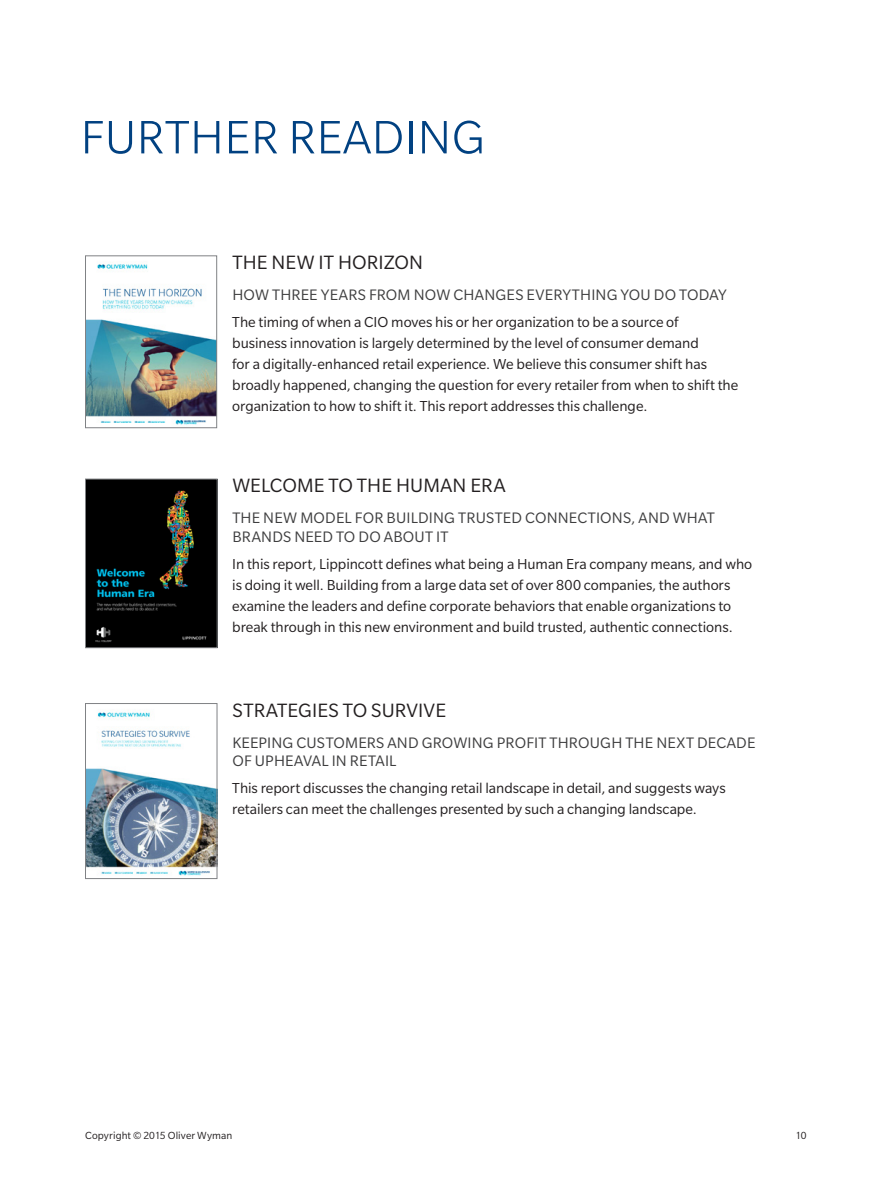
<style>
.page{position:relative;width:893px;height:1188px;background:#fff}
.page>*{position:absolute;margin:0;border:0;box-sizing:border-box;transform-origin:0 0}
.Bighead{font:300 51px "Slate Pro";letter-spacing:.01em;color:#014181}
.Heading3{font:21px "Slate Pro";letter-spacing:.005em;color:#231f20}
.Heading4{font:16.5px/18.8px "Slate Pro";letter-spacing:.01em;color:#3e3e3f}
.t1{font:15.75px/21px "Slate Pro";letter-spacing:-.005em;color:#231f20}
.t2{font:11.25px "Slate Pro";letter-spacing:.01em;color:#231f20}
</style>
<div class="page">
<img style="left:87px;top:264px;width:128px;height:161px">
<div style="left:85px;top:255px;width:132px;height:173px;border:1px solid #808285"></div>
<img style="left:87px;top:481px;width:129px;height:165px">
<div style="left:85px;top:479px;width:133px;height:169px;border:1px solid #808285"></div>
<img style="left:87px;top:710px;width:128px;height:166px">
<div style="left:85px;top:703px;width:132px;height:176px;border:1px solid #808285"></div>
<p class="Bighead" style="left:81px;top:111px;width:406px">FURTHER READING</p>
<p class="Heading3" style="left:232px;top:252px;width:192px">THE NEW IT HORIZON</p>
<p class="Heading4" style="left:232px;top:285px;width:496px">HOW THREE YEARS FROM NOW CHANGES EVERYTHING YOU DO TODAY</p>
<p class="t1" style="left:232px;top:311px;width:507px">The timing of when a CIO moves his or her organization to be a source of<br>business innovation is largely determined by the level of consumer demand<br>for a digitally‑enhanced retail experience. We believe this consumer shift has broadly happened, changing the question for every retailer from when to shift the organization to how to shift it. This report addresses this challenge.</p>
<p class="Heading3" style="left:232px;top:475px;width:275px">WELCOME TO THE HUMAN ERA</p>
<p class="Heading4" style="left:232px;top:508px;width:484px">THE NEW MODEL FOR BUILDING TRUSTED CONNECTIONS, AND WHAT<br>BRANDS NEED TO DO ABOUT IT</p>
<p class="t1" style="left:232px;top:553px;width:521px">In this report, Lippincott defines what being a Human Era company means, and who is doing it well. Building from a large data set of over 800 companies, the authors examine the leaders and define corporate behaviors that enable organizations to break through in this new environment and build trusted, authentic connections.</p>
<p class="Heading3" style="left:232px;top:699px;width:215px">STRATEGIES TO SURVIVE</p>
<p class="Heading4" style="left:232px;top:733px;width:525px">KEEPING CUSTOMERS AND GROWING PROFIT THROUGH THE NEXT DECADE<br>OF UPHEAVAL IN RETAIL</p>
<p class="t1" style="left:232px;top:778px;width:495px">This report discusses the changing retail landscape in detail, and suggests ways retailers can meet the challenges presented by such a changing landscape.</p>
<p class="t2" style="left:85px;top:1129px;width:149px">Copyright © 2015 Oliver Wyman</p>
<p class="t2" style="left:795px;top:1129px;width:13px">10</p>
</div>
